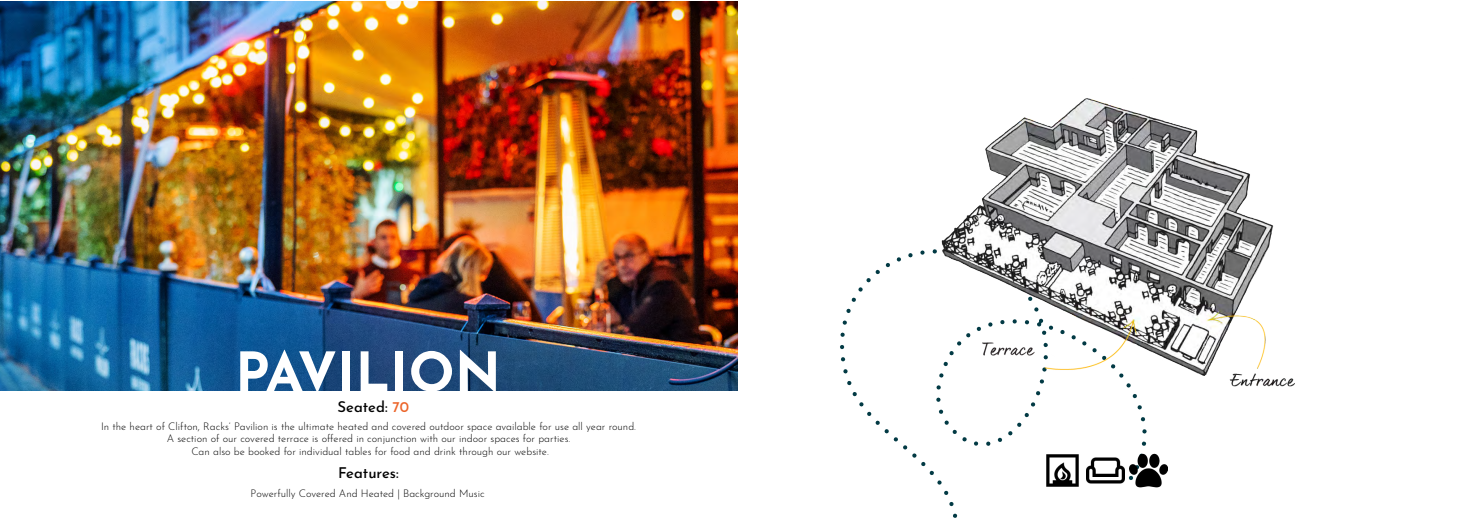
<style>
.page{position:relative;width:1474px;height:521px;background:#fff}
.page>*{position:absolute;margin:0;border:0;box-sizing:border-box;transform-origin:0 0}
.t1{font:700 54.25px "Josefin Sans";color:#fff}
.t2{font:100 14.88px "Josefin Sans";color:#000}
.t3{font:300 10.5px/12.6px "Josefin Sans";color:#000;text-align:center}
.s1{color:#ec652a}
</style>
<div class="page">
<svg style="left:1142px;top:429px;width:4px;height:5px"></svg>
<svg style="left:1141px;top:441px;width:5px;height:5px"></svg>
<svg style="left:953px;top:513px;width:4px;height:5px"></svg>
<svg style="left:949px;top:502px;width:4px;height:4px"></svg>
<svg style="left:1140px;top:417px;width:5px;height:5px"></svg>
<svg style="left:1132px;top:394px;width:5px;height:4px"></svg>
<svg style="left:908px;top:253px;width:4px;height:5px"></svg>
<svg style="left:1137px;top:405px;width:5px;height:5px"></svg>
<svg style="left:896px;top:257px;width:5px;height:5px"></svg>
<svg style="left:846px;top:308px;width:5px;height:5px"></svg>
<svg style="left:851px;top:263px;width:39px;height:39px"></svg>
<svg style="left:840px;top:320px;width:201px;height:175px"></svg>
<img style="left:0;top:1px;width:737px;height:390px">
<img style="left:1086px;top:457px;width:38px;height:27px">
<img style="left:912px;top:98px;width:383px;height:293px">
<img style="left:1129px;top:453px;width:38px;height:35px">
<img style="left:1046px;top:454px;width:33px;height:33px">
<h1 class="t1" style="left:235px;top:324px;width:267px">PAVILION</h1>
<p class="t3" style="left:101px;top:419px;width:536px">In the heart of Clifton, Racks’ Pavilion is the ultimate heated and covered outdoor space available for use all year round.<br>A section of our covered terrace is offered in conjunction with our indoor spaces for parties.<br>Can also be booked for individual tables for food and drink through our website.</p>
<h2 class="t2" style="left:338px;top:462px;width:62px">Features:</h2>
<p class="t3" style="left:250px;top:486px;width:235px">Powerfully Covered And Heated | Background Music</p>
<h2 class="t2" style="left:337px;top:395px;width:73px">Seated: <span class="s1">70</span></h2>
</div>
